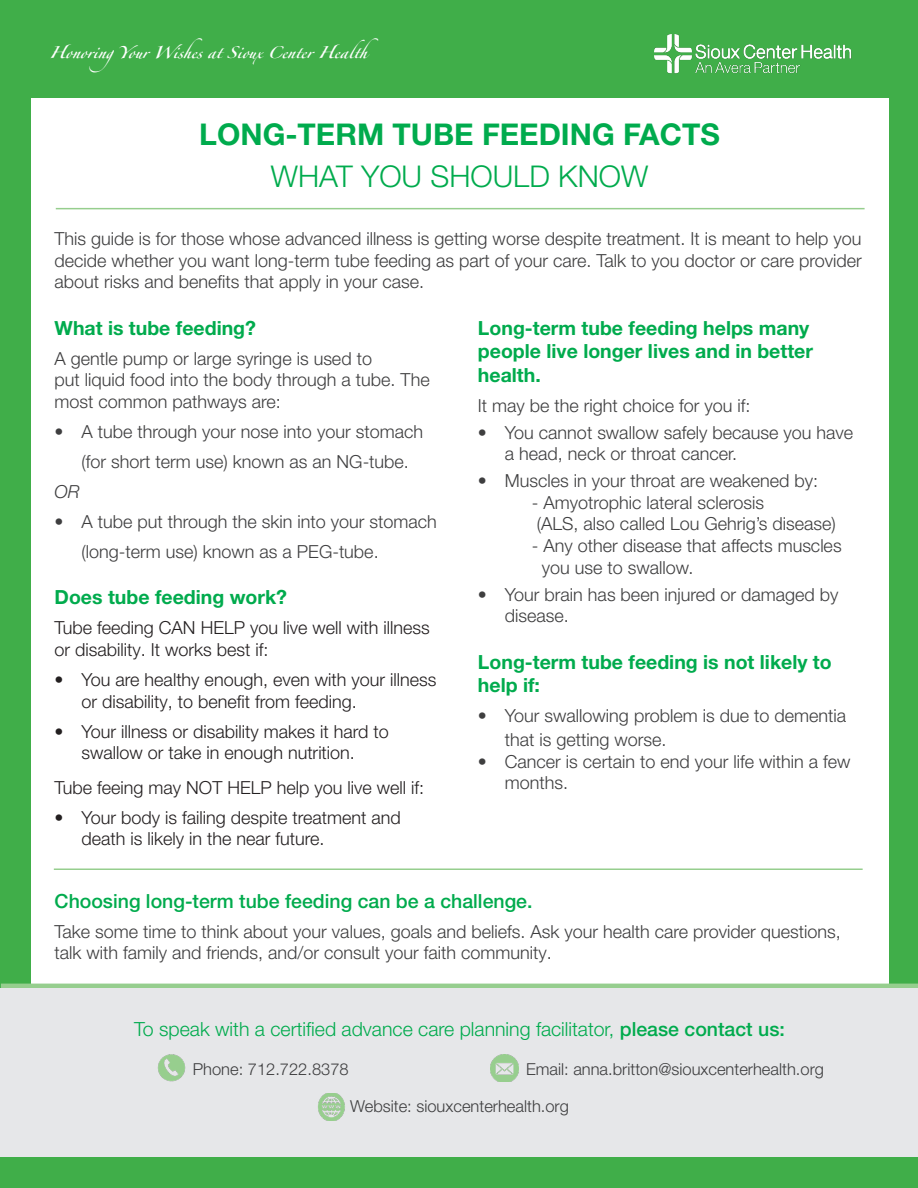
<style>
.page{position:relative;width:918px;height:1188px;background:#fff}
.page>*{position:absolute;margin:0;border:0;box-sizing:border-box;transform-origin:0 0}
.t1{font:700 30px "Helvetica Neue LT Pro";color:#00ab4d}
.t2{font:300 30px "Helvetica Neue LT Pro";color:#00ab4d}
.t3{font:27px "Zapfino Forte LT One";color:#fff}
.t4{font:700 19.5px/23.4px "Helvetica Neue LT Pro";color:#00ab4d}
.t5{font:300 19.5px "Helvetica Neue LT Pro";color:#00ab4d}
.t6{font:500 19.5px "Helvetica Neue LT Pro";color:#00ab4d}
.t7{font:300 18px/21.6px "Helvetica Neue LT Pro";color:#3e3e3f}
.t8{font:300 18px/21.6px "Helvetica Neue LT Pro";color:#231f20}
.t9{font:italic 300 18px "Helvetica Neue LT Pro";color:#3e3e3f}
.t10{font:300 16.5px "Helvetica Neue LT Pro";color:#3e3e3f}
.s1{font-weight:500}
</style>
<div class="page">
<div style="left:1px;top:1px;width:917px;height:1187px;background:#40ae49"></div>
<div style="left:31px;top:98px;width:857px;height:1058px;background:#fff"></div>
<hr style="left:56px;top:208px;width:809px;height:1px;background:#96ce8e">
<img style="left:654px;top:35px;width:198px;height:39px">
<hr style="left:1px;top:984px;width:917px;height:4px;background:#96ce8e">
<div style="left:1px;top:988px;width:917px;height:168px;background:#e6e7e9"></div>
<img style="left:158px;top:1055px;width:27px;height:27px">
<img style="left:491px;top:1055px;width:27px;height:27px">
<img style="left:318px;top:1094px;width:27px;height:26px">
<hr style="left:54px;top:868px;width:809px;height:2px;background:#96ce8e">
<p class="t3" style="left:49px;top:33px;width:320px">HonoringYour Wishes at Sioux Center Health</p>
<p class="t1" style="left:199px;top:116px;width:522px">LONG-TERM TUBE FEEDING FACTS</p>
<p class="t2" style="left:271px;top:158px;width:379px">WHAT YOU SHOULD KNOW</p>
<p class="t7" style="left:55px;top:228px;width:809px;text-align:justify">This guide is for those whose advanced illness is getting worse despite treatment. It is meant to help you decide whether you want long-term tube feeding as part of your care. Talk to you doctor or care provider about risks and benefits that apply in your case.</p>
<p class="t4" style="left:55px;top:316px;width:203px">What is tube feeding?</p>
<p class="t7" style="left:55px;top:347px;width:319px">A gentle pump or large syringe is used to</p>
<p class="t7" style="left:55px;top:369px;width:377px">put liquid food into the body through a tube. The most common pathways are:</p>
<p class="t7" style="left:82px;top:416px;width:343px;line-height:30px;text-indent:-27px">• A tube through your nose into your stomach (for short term use) known as an NG-tube.</p>
<p class="t9" style="left:55px;top:481px;width:27px">OR</p>
<p class="t7" style="left:82px;top:506px;width:357px;line-height:30px;text-indent:-27px">• A tube put through the skin into your stomach (long-term use) known as a PEG-tube.</p>
<p class="t4" style="left:55px;top:585px;width:234px">Does tube feeding work?</p>
<p class="t8" style="left:55px;top:617px;width:377px">Tube feeding CAN HELP you live well with illness or disability. It works best if:</p>
<p class="t8" style="left:82px;top:668px;width:356px;text-indent:-27px">• You are healthy enough, even with your illness or disability, to benefit from feeding.</p>
<p class="t8" style="left:55px;top:720px;width:336px;text-align:center">• Your illness or disability makes it hard to swallow or take in enough nutrition.</p>
<p class="t8" style="left:55px;top:776px;width:371px">Tube feeing may NOT HELP help you live well if:</p>
<p class="t8" style="left:82px;top:806px;width:321px;text-indent:-27px">• Your body is failing despite treatment and death is likely in the near future.</p>
<p class="t4" style="left:478px;top:316px;width:333px">Long-term tube feeding helps many</p>
<p class="t4" style="left:478px;top:339px;width:337px">people live longer lives and in better health.</p>
<p class="t7" style="left:478px;top:394px;width:274px">It may be the right choice for you if:</p>
<p class="t7" style="left:505px;top:421px;width:350px;text-indent:-27px">• You cannot swallow safely because you have a head, neck or throat cancer.</p>
<p class="t7" style="left:478px;top:470px;width:342px">• Muscles in your throat are weakened by:</p>
<p class="t7" style="left:532px;top:491px;width:234px">- Amyotrophic lateral sclerosis</p>
<p class="t7" style="left:537px;top:513px;width:300px">(ALS, also called Lou Gehrig’s disease)</p>
<p class="t7" style="left:532px;top:534px;width:311px">- Any other disease that affects muscles</p>
<p class="t7" style="left:542px;top:556px;width:153px">you use to swallow.</p>
<p class="t7" style="left:505px;top:583px;width:335px;text-indent:-27px">• Your brain has been injured or damaged by disease.</p>
<p class="t4" style="left:478px;top:650px;width:355px">Long-term tube feeding is not likely to help if:</p>
<p class="t7" style="left:505px;top:703px;width:343px;line-height:24px;text-indent:-27px">• Your swallowing problem is due to dementia that is getting worse.</p>
<p class="t7" style="left:505px;top:750px;width:347px;text-indent:-27px">• Cancer is certain to end your life within a few months.</p>
<p class="t6" style="left:55px;top:889px;width:479px">Choosing long-term tube feeding can be a challenge.</p>
<p class="t7" style="left:55px;top:920px;width:788px">Take some time to think about your values, goals and beliefs. Ask your health care provider questions, talk with family and friends, and/or consult your faith community.</p>
<p class="t5" style="left:134px;top:1017px;width:652px">To speak with a certified advance care planning facilitator, <span class="s1">please contact us:</span></p>
<p class="t10" style="left:193px;top:1059px;width:157px">Phone: 712.722.8378</p>
<p class="t10" style="left:526px;top:1059px;width:300px">Email: anna.britton@siouxcenterhealth.org</p>
<p class="t10" style="left:350px;top:1096px;width:220px">Website: siouxcenterhealth.org</p>
</div>
